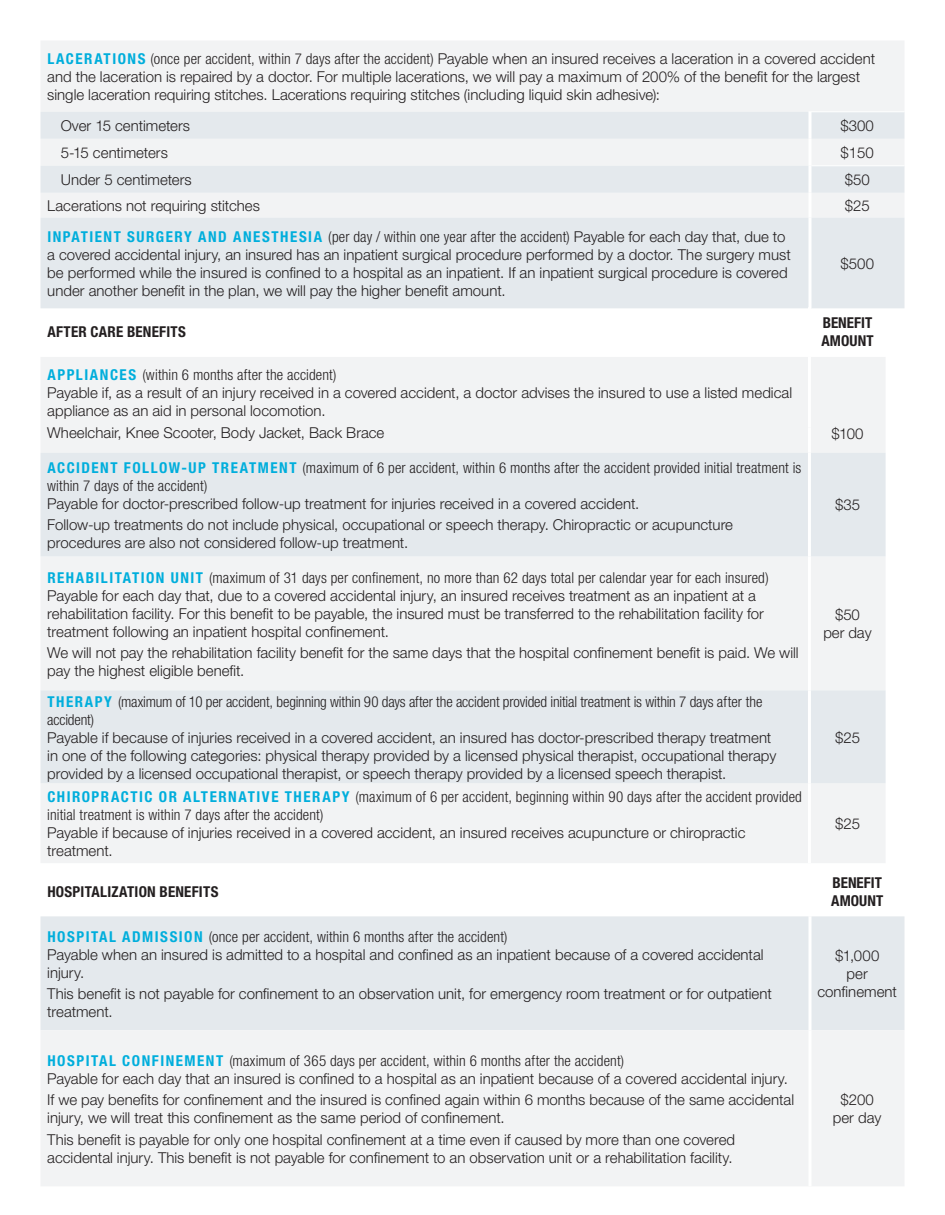
<style>
.page{position:relative;width:945px;height:1215px;background:#fff}
.page>*{position:absolute;margin:0;border:0;box-sizing:border-box;transform-origin:0 0}
.t1{font:300 15px/18px "Helvetica Neue CELT";color:#231f20}
.t2{font:300 condensed 15px/18px "Helvetica Neue LTCE";letter-spacing:.01em;color:#231f20}
.t3{font:300 condensed 15px/18px "Helvetica Neue LTCE";letter-spacing:-.01em;color:#231f20}
.t4{font:700 condensed 15px/18px "Helvetica Neue LTCE";letter-spacing:.015em;color:#231f20}
.s1{font-family:"Helvetica Neue LTCE";font-weight:700;font-stretch:condensed;color:#00aedc}
.s2{font-family:"Helvetica Neue LTCE";font-stretch:condensed}
.s3{font-weight:700;color:#00aedc}
.s4{font-family:"Helvetica Neue CELT";font-stretch:normal}
</style>
<div class="page">
<div style="left:41px;top:41px;width:863px;height:71px;background:#f2f3f4"></div>
<svg style="left:40px;top:112px;width:864px;height:196px;fill:#e4e9ed"></svg>
<hr style="left:808px;top:112px;width:4px;height:27px;background:#f6f7f8">
<hr style="left:808px;top:139px;width:4px;height:27px;background:#fff">
<hr style="left:808px;top:166px;width:4px;height:27px;background:#f6f8f9">
<hr style="left:808px;top:193px;width:4px;height:25px;background:#fff">
<svg style="left:808px;top:218px;width:4px;height:90px"></svg>
<hr style="left:808px;top:112px;width:96px;height:1px;background:#fff">
<hr style="left:812px;top:166px;width:92px;height:1px;background:#fff">
<div style="left:40px;top:916px;width:864px;height:114px;background:#e4e9ed"></div>
<div style="left:41px;top:1030px;width:863px;height:156px;background:#f2f3f4"></div>
<hr style="left:808px;top:916px;width:4px;height:114px;background:#f7f8f9">
<hr style="left:808px;top:1030px;width:4px;height:156px;background:#fff">
<div style="left:41px;top:357px;width:844px;height:506px;background:#f2f3f4"></div>
<svg style="left:40px;top:453px;width:846px;height:330px;fill:#e4e9ed"></svg>
<hr style="left:808px;top:307px;width:3px;height:50px;background:#fff">
<hr style="left:808px;top:357px;width:3px;height:70px;background:#fff">
<hr style="left:808px;top:427px;width:3px;height:26px;background:#fff">
<hr style="left:808px;top:453px;width:3px;height:103px;background:#fff">
<hr style="left:808px;top:556px;width:3px;height:134px;background:#fff">
<hr style="left:808px;top:690px;width:3px;height:93px;background:#fff">
<hr style="left:808px;top:783px;width:3px;height:80px;background:#fff">
<p class="t1" style="left:47px;top:50px;width:829px"><span class="s1">LACERATIONS</span> <span class="s2">(once per accident, within 7 days after the accident)</span> Payable when an insured receives a laceration in a covered accident and the laceration is repaired by a doctor. For multiple lacerations, we will pay a maximum of 200% of the benefit for the largest single laceration requiring stitches. Lacerations requiring stitches (including liquid skin adhesive):</p>
<p class="t1" style="left:61px;top:116px;width:131px">Over 15 centimeters</p>
<p class="t1" style="left:841px;top:117px;width:35px">$300</p>
<p class="t1" style="left:61px;top:143px;width:109px">5-15 centimeters</p>
<p class="t1" style="left:841px;top:144px;width:35px">$150</p>
<p class="t1" style="left:61px;top:170px;width:132px">Under 5 centimeters</p>
<p class="t1" style="left:845px;top:171px;width:27px">$50</p>
<p class="t1" style="left:47px;top:196px;width:214px">Lacerations not requiring stitches</p>
<p class="t1" style="left:845px;top:197px;width:27px">$25</p>
<p class="t2" style="left:47px;top:228px;width:740px"><span class="s3">INPATIENT SURGERY AND ANESTHESIA</span> (per day / within one year after the accident) <span class="s4">Payable for each day that, due to</span></p>
<p class="t1" style="left:47px;top:246px;width:745px">a covered accidental injury, an insured has an inpatient surgical procedure performed by a doctor. The surgery must be performed while the insured is confined to a hospital as an inpatient. If an inpatient surgical procedure is covered under another benefit in the plan, we will pay the higher benefit amount.</p>
<p class="t1" style="left:840px;top:255px;width:35px">$500</p>
<p class="t4" style="left:47px;top:323px;width:140px">AFTER CARE BENEFITS</p>
<p class="t4" style="left:821px;top:314px;width:54px">BENEFIT<br>AMOUNT</p>
<p class="t2" style="left:47px;top:366px;width:291px"><span class="s3">APPLIANCES</span> (within 6 months after the accident)</p>
<p class="t1" style="left:47px;top:384px;width:746px">Payable if, as a result of an injury received in a covered accident, a doctor advises the insured to use a listed medical appliance as an aid in personal locomotion.</p>
<p class="t1" style="left:47px;top:424px;width:339px">Wheelchair, Knee Scooter, Body Jacket, Back Brace</p>
<p class="t1" style="left:831px;top:425px;width:34px">$100</p>
<p class="t2" style="left:47px;top:459px;width:756px"><span class="s3">ACCIDENT FOLLOW-UP TREATMENT</span> (maximum of 6 per accident, within 6 months after the accident provided initial treatment is within 7 days of the accident)</p>
<p class="t1" style="left:47px;top:493px;width:687px;line-height:21.3px">Payable for doctor-prescribed follow-up treatment for injuries received in a covered accident.<br>Follow-up treatments do not include physical, occupational or speech therapy. Chiropractic or acupuncture</p>
<p class="t1" style="left:47px;top:534px;width:362px">procedures are also not considered follow-up treatment.</p>
<p class="t1" style="left:835px;top:496px;width:27px">$35</p>
<p class="t2" style="left:47px;top:568px;width:723px"><span class="s3">REHABILITATION UNIT</span> (maximum of 31 days per confinement, no more than 62 days total per calendar year for each insured)</p>
<p class="t1" style="left:47px;top:586px;width:718px">Payable for each day that, due to a covered accidental injury, an insured receives treatment as an inpatient at a rehabilitation facility. For this benefit to be payable, the insured must be transferred to the rehabilitation facility for treatment following an inpatient hospital confinement.</p>
<p class="t1" style="left:47px;top:644px;width:753px">We will not pay the rehabilitation facility benefit for the same days that the hospital confinement benefit is paid. We will pay the highest eligible benefit.</p>
<p class="t1" style="left:823px;top:606px;width:50px;text-align:center">$50 per day</p>
<p class="t3" style="left:47px;top:692px;width:717px"><span class="s3">THERAPY</span> (maximum of 10 per accident, beginning within 90 days after the accident provided initial treatment is within 7 days after the accident)</p>
<p class="t1" style="left:47px;top:728px;width:731px">Payable if because of injuries received in a covered accident, an insured has doctor-prescribed therapy treatment in one of the following categories: physical therapy provided by a licensed physical therapist, occupational therapy provided by a licensed occupational therapist, or speech therapy provided by a licensed speech therapist.</p>
<p class="t1" style="left:835px;top:728px;width:27px">$25</p>
<p class="t2" style="left:47px;top:788px;width:756px"><span class="s3">CHIROPRACTIC OR ALTERNATIVE THERAPY</span> (maximum of 6 per accident, beginning within 90 days after the accident provided initial treatment is within 7 days after the accident)</p>
<p class="t1" style="left:47px;top:824px;width:700px">Payable if because of injuries received in a covered accident, an insured receives acupuncture or chiropractic treatment.</p>
<p class="t1" style="left:835px;top:814px;width:27px">$25</p>
<p class="t4" style="left:47px;top:883px;width:173px">HOSPITALIZATION BENEFITS</p>
<p class="t4" style="left:831px;top:874px;width:54px">BENEFIT<br>AMOUNT</p>
<p class="t2" style="left:47px;top:927px;width:462px"><span class="s3">HOSPITAL ADMISSION</span> (once per accident, within 6 months after the accident)</p>
<p class="t1" style="left:47px;top:945px;width:718px">Payable when an insured is admitted to a hospital and confined as an inpatient because of a covered accidental injury.</p>
<p class="t1" style="left:47px;top:985px;width:726px">This benefit is not payable for confinement to an observation unit, for emergency room treatment or for outpatient treatment.</p>
<p class="t1" style="left:817px;top:947px;width:81px;text-align:center">$1,000<br>per confinement</p>
<p class="t2" style="left:47px;top:1052px;width:578px"><span class="s3">HOSPITAL CONFINEMENT</span> (maximum of 365 days per accident, within 6 months after the accident)</p>
<p class="t1" style="left:47px;top:1068px;width:748px;line-height:21.3px">Payable for each day that an insured is confined to a hospital as an inpatient because of a covered accidental injury.<br>If we pay benefits for confinement and the insured is confined again within 6 months because of the same accidental</p>
<p class="t1" style="left:47px;top:1107px;width:689px;line-height:21.3px">injury, we will treat this confinement as the same period of confinement.<br>This benefit is payable for only one hospital confinement at a time even if caused by more than one covered</p>
<p class="t1" style="left:47px;top:1148px;width:687px">accidental injury. This benefit is not payable for confinement to an observation unit or a rehabilitation facility.</p>
<p class="t1" style="left:833px;top:1091px;width:50px;text-align:center">$200 per day</p>
</div>
